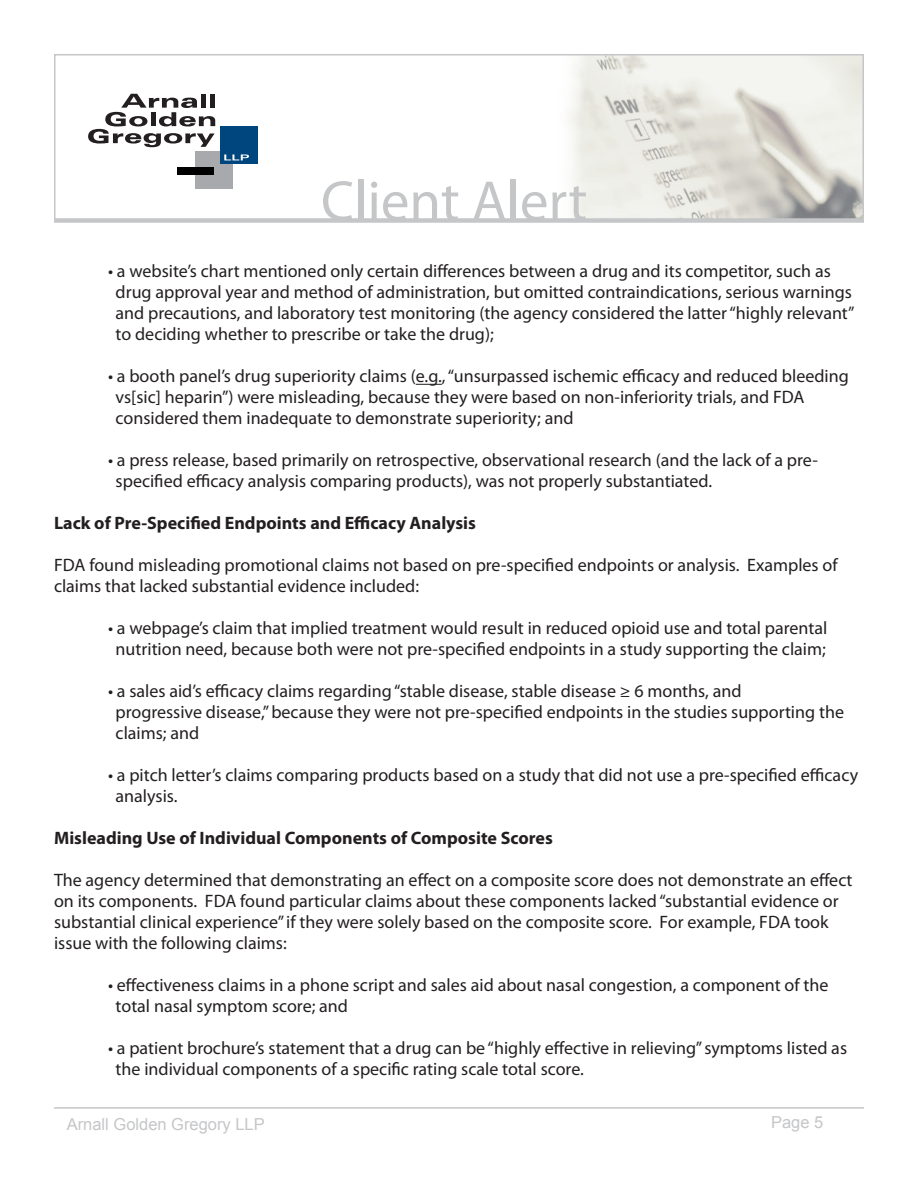
<style>
.page{position:relative;width:918px;height:1188px;background:#fff}
.page>*{position:absolute;margin:0;border:0;box-sizing:border-box;transform-origin:0 0}
.t1{font:57px "Myriad Pro";color:#c5c6c8}
.t2{font:18px/21px "Myriad Pro";color:#231f20}
.t3{font:700 18px "Myriad Pro";color:#231f20}
.t4{font:16.5px "Arial";color:#c5c6c8}
</style>
<div class="page">
<hr style="left:54px;top:1107px;width:810px;height:2px;background:#c5c6c8">
<div style="left:54px;top:218px;width:810px;height:5px;background:#d3d4d5"></div>
<svg style="left:54px;top:54px;width:810px;height:168px"></svg>
<svg style="left:416px;top:384px;width:26px;height:1px"></svg>
<h1 class="t1" style="left:321px;top:166px;width:268px">Client Alert</h1>
<p class="t2" style="left:116px;top:261px;width:741px;text-indent:-8px">• a website’s chart mentioned only certain differences between a drug and its competitor, such as drug approval year and method of administration, but omitted contraindications, serious warnings and precautions, and laboratory test monitoring (the agency considered the latter “highly relevant” to deciding whether to prescribe or take the drug);</p>
<p class="t2" style="left:116px;top:366px;width:735px;text-indent:-8px">• a booth panel’s drug superiority claims (e.g., “unsurpassed ischemic efficacy and reduced bleeding vs[sic] heparin”) were misleading, because they were based on non-inferiority trials, and FDA considered them inadequate to demonstrate superiority; and</p>
<p class="t2" style="left:116px;top:450px;width:704px;text-indent:-8px">• a press release, based primarily on retrospective, observational research (and the lack of a pre&shy;specified efficacy analysis comparing products), was not properly substantiated.</p>
<p class="t3" style="left:54px;top:512px;width:423px">Lack of Pre-Specified Endpoints and Efficacy Analysis</p>
<p class="t2" style="left:54px;top:555px;width:785px">FDA found misleading promotional claims not based on pre-specified endpoints or analysis. Examples of claims that lacked substantial evidence included:</p>
<p class="t2" style="left:108px;top:618px;width:721px;text-align:center">• a webpage’s claim that implied treatment would result in reduced opioid use and total parental nutrition need, because both were not pre-specified endpoints in a study supporting the claim;</p>
<p class="t2" style="left:116px;top:681px;width:730px;text-indent:-8px">• a sales aid’s efficacy claims regarding“stable disease, stable disease ≥ 6 months, and<br>progressive disease,” because they were not pre-specified endpoints in the studies supporting the claims; and</p>
<p class="t2" style="left:116px;top:765px;width:744px;text-indent:-8px">• a pitch letter’s claims comparing products based on a study that did not use a pre-specified efficacy analysis.</p>
<p class="t3" style="left:54px;top:827px;width:500px">Misleading Use of Individual Components of Composite Scores</p>
<p class="t2" style="left:54px;top:870px;width:800px">The agency determined that demonstrating an effect on a composite score does not demonstrate an effect on its components. FDA found particular claims about these components lacked “substantial evidence or substantial clinical experience” if they were solely based on the composite score. For example, FDA took issue with the following claims:</p>
<p class="t2" style="left:116px;top:975px;width:714px;text-indent:-8px">• effectiveness claims in a phone script and sales aid about nasal congestion, a component of the total nasal symptom score; and</p>
<p class="t2" style="left:116px;top:1038px;width:733px;text-indent:-8px">• a patient brochure’s statement that a drug can be “highly effective in relieving”symptoms listed as the individual components of a specific rating scale total score.</p>
<p class="t4" style="left:67px;top:1114px;width:200px">Arnall Golden Gregory LLP</p>
<p class="t4" style="left:771px;top:1111px;width:54px">Page 5</p>
</div>
